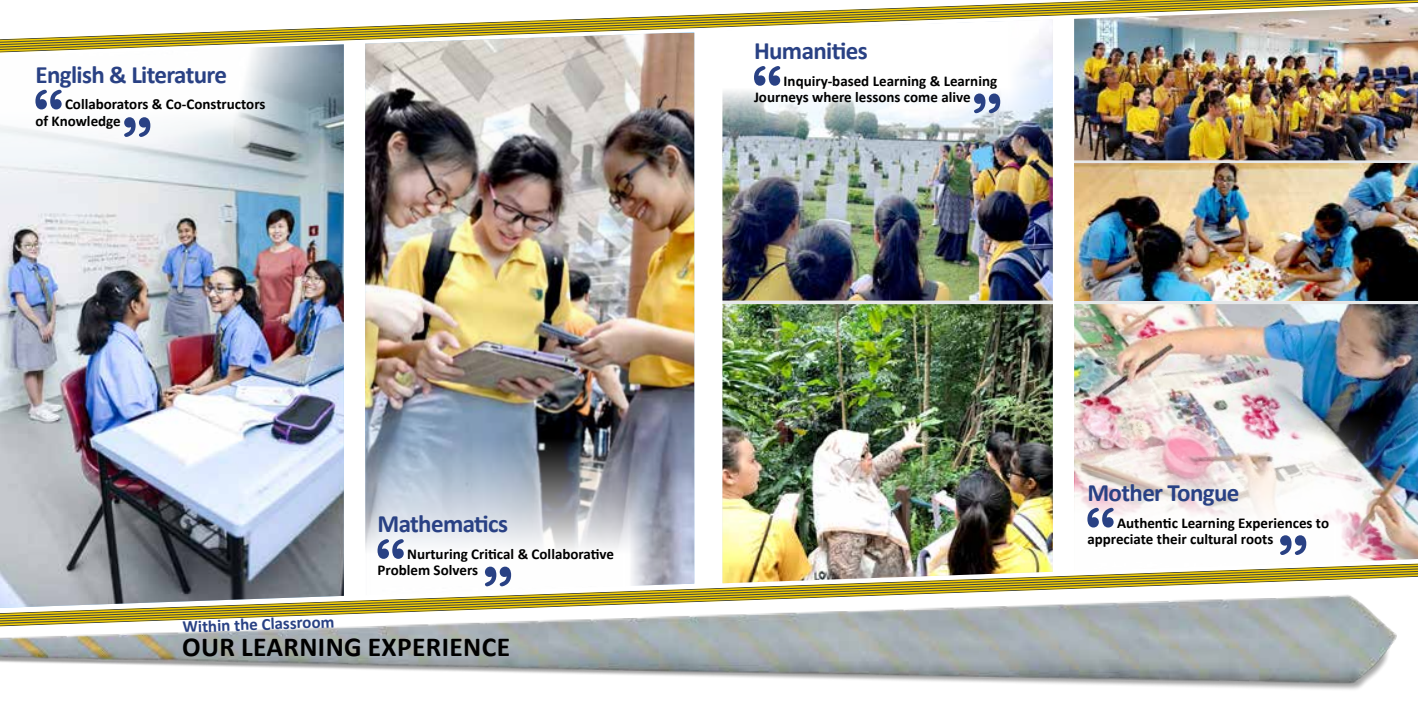
<style>
.page{position:relative;width:1418px;height:709px;background:#fff}
.page>*{position:absolute;margin:0;border:0;box-sizing:border-box;transform-origin:0 0}
.t1{font:700 27.5px "Calibri";letter-spacing:.015em;color:#000}
.t2{font:700 25px "Calibri";letter-spacing:-.025em;color:#294184}
.t3{font:700 17px "Calibri";color:#294184}
.t4{font:700 15px/16.2px "Calibri";color:#000}
</style>
<div class="page">
<img style="left:1074px;top:304px;width:343px;height:256px">
<img style="left:1074px;top:164px;width:343px;height:136px">
<img style="left:1074px;top:52px;width:343px;height:108px">
<img style="left:722px;top:145px;width:330px;height:155px">
<img style="left:722px;top:304px;width:330px;height:228px">
<svg style="left:0;top:0;width:1417px;height:45px"></svg>
<img style="left:365px;top:33px;width:329px;height:374px">
<img style="left:0;top:235px;width:344px;height:297px">
<svg style="left:365px;top:407px;width:330px;height:125px;background:#929cab"></svg>
<svg style="left:0;top:43px;width:344px;height:192px"></svg>
<svg style="left:721px;top:19px;width:354px;height:126px"></svg>
<img style="left:1074px;top:383px;width:331px;height:149px">
<img style="left:0;top:532px;width:1407px;height:158px">
<svg style="left:377px;top:539px;width:27px;height:20px"></svg>
<svg style="left:485px;top:566px;width:26px;height:20px"></svg>
<svg style="left:1087px;top:508px;width:26px;height:19px"></svg>
<svg style="left:1280px;top:535px;width:26px;height:20px"></svg>
<svg style="left:35px;top:90px;width:27px;height:19px"></svg>
<svg style="left:124px;top:117px;width:26px;height:20px"></svg>
<svg style="left:754px;top:66px;width:26px;height:20px"></svg>
<svg style="left:974px;top:93px;width:26px;height:20px"></svg>
<h2 class="t2" style="left:35px;top:58px;width:193px">English &amp; Literature</h2>
<p class="t4" style="left:35px;top:96px;width:231px;text-indent:30px">Collaborators &amp; Co-Constructors of Knowledge</p>
<h2 class="t2" style="left:754px;top:35px;width:115px">Humanities</h2>
<p class="t4" style="left:754px;top:73px;width:245px;text-indent:30px">Inquiry-based Learning &amp; Learning<br>Journeys where lessons come alive</p>
<h2 class="t2" style="left:377px;top:507px;width:132px">Mathematics</h2>
<p class="t4" style="left:377px;top:545px;width:238px;text-indent:30px">Nurturing Critical &amp; Collaborative<br>Problem Solvers</p>
<p class="t3" style="left:182px;top:616px;width:153px;rotate:-2deg">Within the Classroom</p>
<h1 class="t1" style="left:182px;top:629px;width:329px">OUR LEARNING EXPERIENCE</h1>
<h2 class="t2" style="left:1087px;top:476px;width:153px">Mother Tongue</h2>
<p class="t4" style="left:1087px;top:514px;width:243px;text-indent:30px">Authentic Learning Experiences to appreciate their cultural roots</p>
</div>
